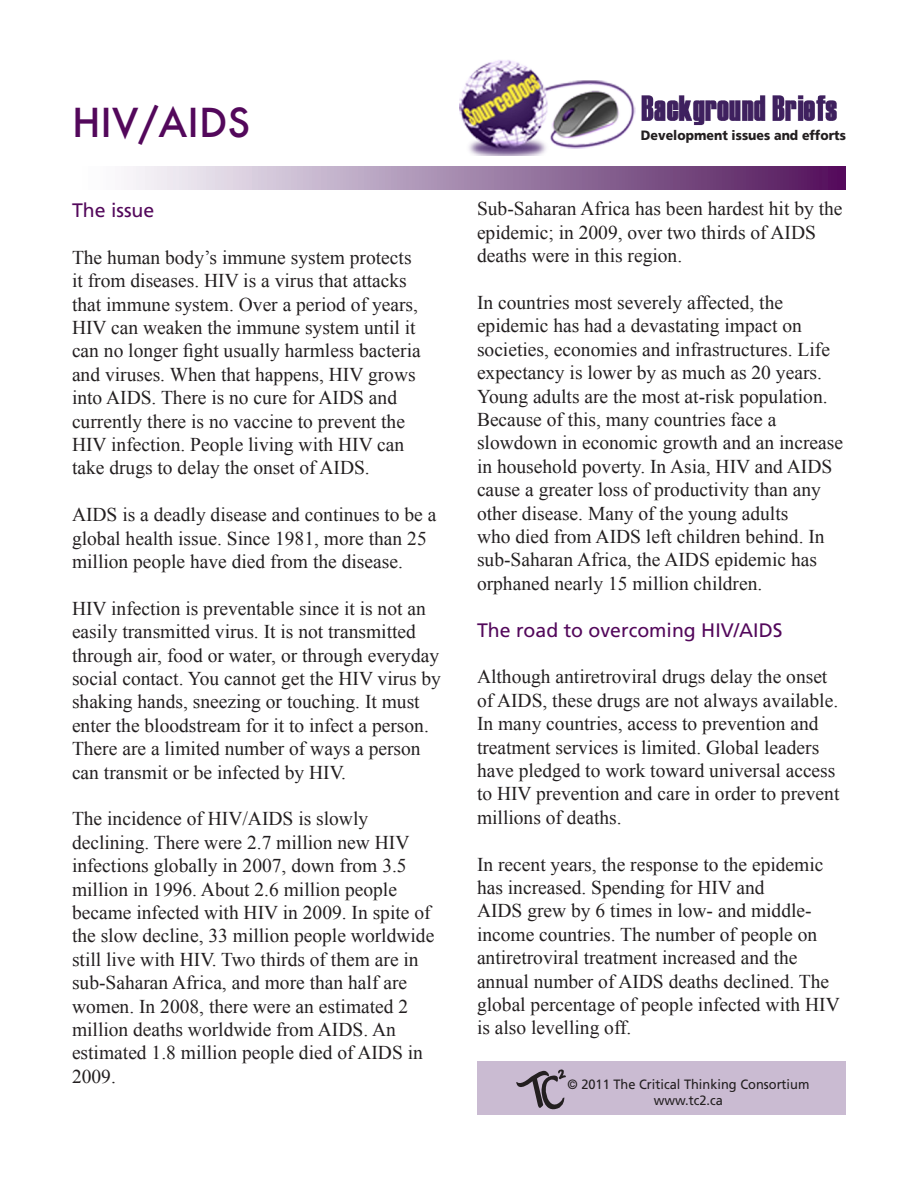
<style>
.page{position:relative;width:918px;height:1188px;background:#fff}
.page>*{position:absolute;margin:0;border:0;box-sizing:border-box;transform-origin:0 0}
.t1{font:500 39px "Futura";color:#53085b}
.t2{font:19.5px/23.4px "Times New Roman";color:#231f20}
.t3{font:19.5px "Frutiger";color:#53085b}
.t4{font:13.5px "Frutiger";color:#231f20;scale:.95 1}
.t5{font:900 13.5px "Frutiger";color:#231f20;scale:.92 1}
</style>
<div class="page">
<div style="left:72px;top:167px;width:774px;height:22px;background:linear-gradient(to right,#fff,#4f125a)"></div>
<img style="left:459px;top:60px;width:378px;height:95px">
<div style="left:477px;top:1061px;width:369px;height:54px;background:#cabbd2"></div>
<svg style="left:516px;top:1069px;width:50px;height:41px"></svg>
<p class="t1" style="left:72px;top:96px;width:180px">HIV/AIDS</p>
<p class="t3" style="left:72px;top:199px;width:84px">The issue</p>
<p class="t2" style="left:72px;top:245px;width:350px">The human body’s immune system protects it from diseases. HIV is a virus that attacks that immune system. Over a period of years, HIV can weaken the immune system until it can no longer fight usually harmless bacteria and viruses. When that happens, HIV grows into AIDS. There is no cure for AIDS and currently there is no vaccine to prevent the HIV infection. People living with HIV can take drugs to delay the onset of AIDS.</p>
<p class="t2" style="left:72px;top:503px;width:366px">AIDS is a deadly disease and continues to be a global health issue. Since 1981, more than 25 million people have died from the disease.</p>
<p class="t2" style="left:72px;top:596px;width:370px">HIV infection is preventable since it is not an easily transmitted virus. It is not transmitted through air, food or water, or through everyday social contact. You cannot get the HIV virus by shaking hands, sneezing or touching. It must enter the bloodstream for it to infect a person.<br>There are a limited number of ways a person can transmit or be infected by HIV.</p>
<p class="t2" style="left:72px;top:807px;width:364px">The incidence of HIV/AIDS is slowly declining. There were 2.7 million new HIV infections globally in 2007, down from 3.5 million in 1996. About 2.6 million people became infected with HIV in 2009. In spite of the slow decline, 33 million people worldwide still live with HIV. Two thirds of them are in sub-Saharan Africa, and more than half are women. In 2008, there were an estimated 2 million deaths worldwide from AIDS. An estimated 1.8 million people died of AIDS in 2009.</p>
<p class="t5" style="left:641px;top:128px;width:224px">Development issues and efforts</p>
<p class="t2" style="left:477px;top:197px;width:367px">Sub-Saharan Africa has been hardest hit by the epidemic; in 2009, over two thirds of AIDS deaths were in this region.</p>
<p class="t2" style="left:477px;top:290px;width:368px">In countries most severely affected, the epidemic has had a devastating impact on societies, economies and infrastructures. Life expectancy is lower by as much as 20 years.<br>Young adults are the most at-risk population.<br>Because of this, many countries face a slowdown in economic growth and an increase in household poverty. In Asia, HIV and AIDS cause a greater loss of productivity than any other disease. Many of the young adults<br>who died from AIDS left children behind. In sub-Saharan Africa, the AIDS epidemic has orphaned nearly 15 million children.</p>
<p class="t3" style="left:477px;top:618px;width:307px">The road to overcoming HIV/AIDS</p>
<p class="t2" style="left:477px;top:665px;width:364px">Although antiretroviral drugs delay the onset of AIDS, these drugs are not always available.<br>In many countries, access to prevention and treatment services is limited. Global leaders have pledged to work toward universal access to HIV prevention and care in order to prevent millions of deaths.</p>
<p class="t2" style="left:477px;top:852px;width:364px">In recent years, the response to the epidemic has increased. Spending for HIV and<br>AIDS grew by 6 times in low- and middle&shy;income countries. The number of people on antiretroviral treatment increased and the annual number of AIDS deaths declined. The global percentage of people infected with HIV is also levelling off.</p>
<p class="t4" style="left:568px;top:1076px;width:256px">© 2011 The Critical Thinking Consortium</p>
<p class="t4" style="left:654px;top:1092px;width:74px">www.tc2.ca</p>
</div>
